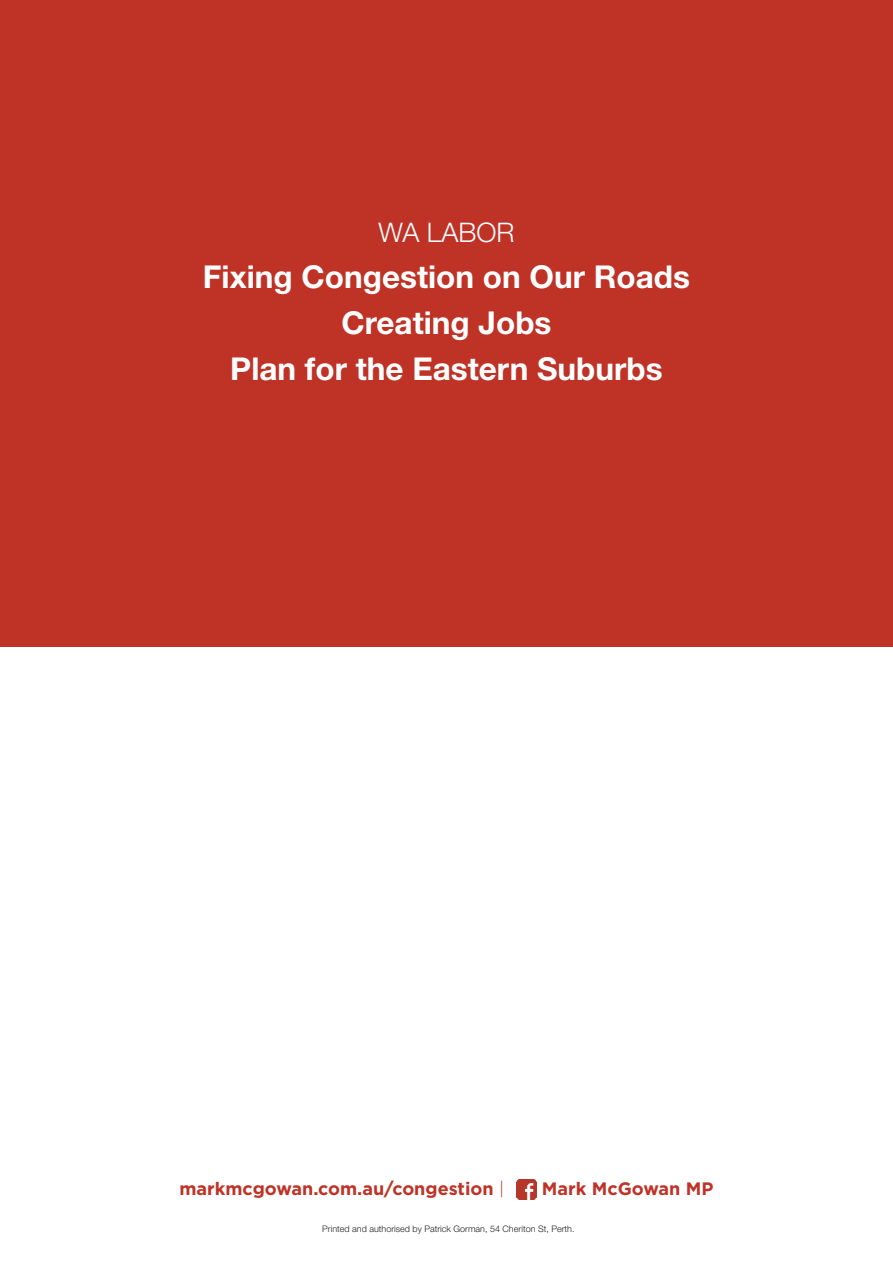
<style>
.page{position:relative;width:893px;height:1263px;background:#fff}
.page>*{position:absolute;margin:0;border:0;box-sizing:border-box;transform-origin:0 0}
.t1{font:700 31.5px/45.8px "Helvetica Neue";color:#fff;text-align:center}
.t2{font:300 27px "Helvetica Neue";color:#fff}
.t3{font:700 18px "Gotham";color:#bf3226}
.t4{font:300 9px "Helvetica Neue";color:#231f20}
.s1{font-weight:300}
</style>
<div class="page">
<div style="left:0;top:0;width:893px;height:646px;background:#bf3226"></div>
<img style="left:516px;top:1180px;width:20px;height:19px">
<svg style="left:517px;top:1199px;width:19px;height:1px"></svg>
<p class="t2" style="left:378px;top:216px;width:138px">WA LABOR</p>
<p class="t1" style="left:203px;top:253px;width:489px">Fixing Congestion on Our Roads<br>Creating Jobs<br>Plan for the Eastern Suburbs</p>
<p class="t3" style="left:180px;top:1176px;width:326px">markmcgowan.com.au/congestion <span class="s1">|</span></p>
<p class="t3" style="left:542px;top:1176px;width:173px">Mark McGowan MP</p>
<p class="t4" style="left:322px;top:1223px;width:254px">Printed and authorised by Patrick Gorman, 54 Cheriton St, Perth.</p>
</div>
